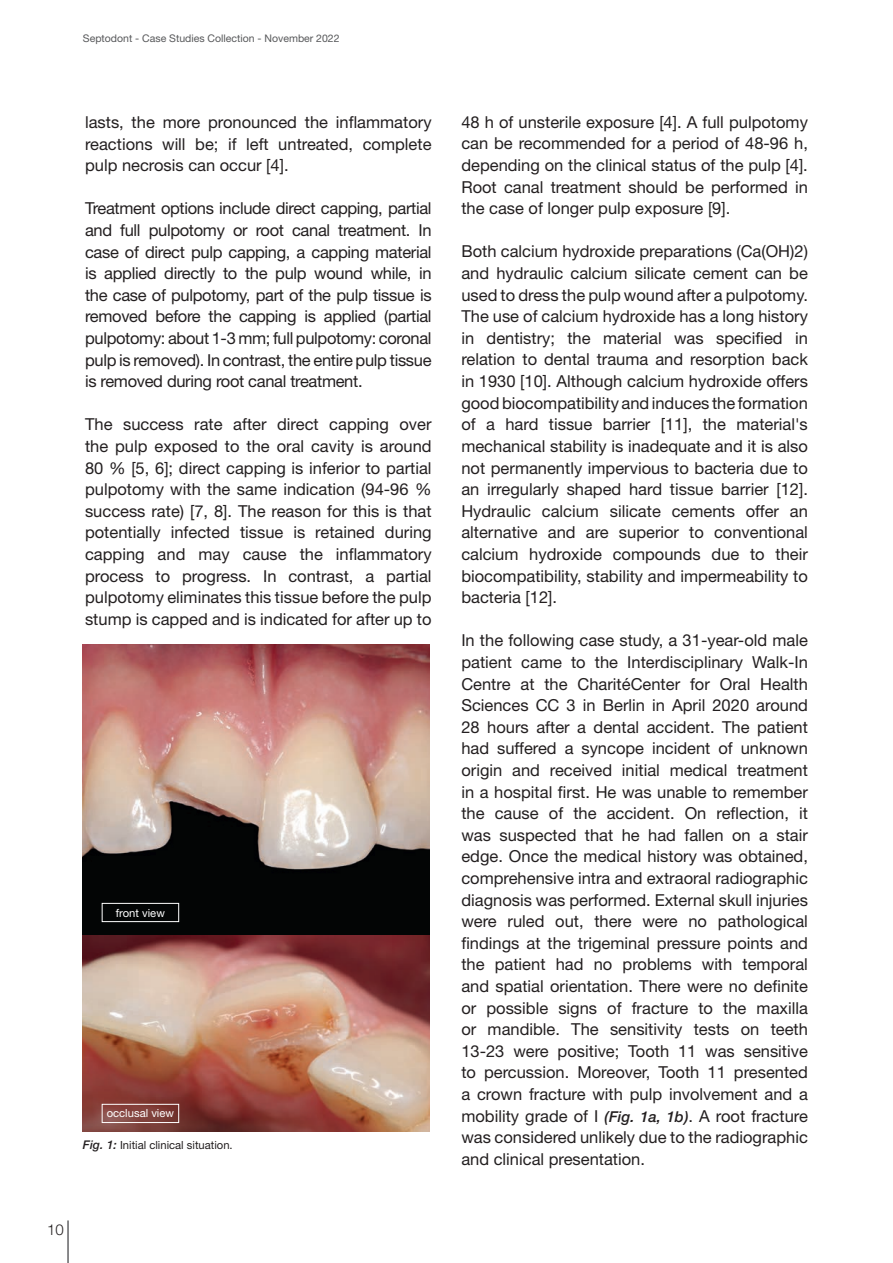
<style>
.page{position:relative;width:893px;height:1263px;background:#fff}
.page>*{position:absolute;margin:0;border:0;box-sizing:border-box;transform-origin:0 0}
.t1{font:16.5px/21.6px "Helvetica Neue LT Std";color:#231f20;text-align:justify}
.t2{font:300 15px "Helvetica Neue LT Std";color:#231f20}
.t3{font:11.25px "Helvetica Neue LT Std";color:#231f20}
.t4{font:11.25px "Helvetica Neue LT Std";color:#fff}
.t5{font:10.5px "Helvetica Neue LT Std";color:#57585a}
.s1{font-weight:500;font-style:italic;font-size:12px}
.s2{font-weight:500;font-style:italic;font-size:15px}
</style>
<div class="page">
<hr style="left:67px;top:1220px;width:2px;height:43px;background:#636366">
<img style="left:83px;top:644px;width:346px;height:291px">
<img style="left:83px;top:935px;width:346px;height:196px">
<div style="left:102px;top:903px;width:77px;height:19px;border:1px solid #fff"></div>
<div style="left:102px;top:1104px;width:77px;height:19px;border:1px solid #fff"></div>
<p class="t5" style="left:83px;top:32px;width:258px">Septodont - Case Studies Collection - November 2022</p>
<p class="t1" style="left:85px;top:111px;width:348px">lasts, the more pronounced the inflammatory reactions will be; if left untreated, complete pulp necrosis can occur [4].</p>
<p class="t1" style="left:85px;top:197px;width:348px">Treatment options include direct capping, partial and full pulpotomy or root canal treatment. In case of direct pulp capping, a capping material is applied directly to the pulp wound while, in the case of pulpotomy, part of the pulp tissue is removed before the capping is applied (partial pulpotomy: about 1-3 mm; full pulpotomy: coronal pulp is removed). In contrast, the entire pulp tissue is removed during root canal treatment.</p>
<p class="t1" style="left:85px;top:413px;width:348px">The success rate after direct capping over the pulp exposed to the oral cavity is around 80 % [5, 6]; direct capping is inferior to partial pulpotomy with the same indication (94-96 % success rate) [7, 8]. The reason for this is that potentially infected tissue is retained during capping and may cause the inflammatory process to progress. In contrast, a partial pulpotomy eliminates this tissue before the pulp stump is capped and is indicated for after up to</p>
<p class="t4" style="left:116px;top:906px;width:50px">front view</p>
<p class="t4" style="left:107px;top:1107px;width:69px">occlusal view</p>
<p class="t3" style="left:83px;top:1138px;width:151px"><span class="s1">Fig. 1:</span> Initial clinical situation.</p>
<p class="t2" style="left:47px;top:1221px;width:18px">10</p>
<p class="t1" style="left:461px;top:111px;width:348px">48 h of unsterile exposure [4]. A full pulpotomy can be recommended for a period of 48-96 h, depending on the clinical status of the pulp [4].<br>Root canal treatment should be performed in the case of longer pulp exposure [9].</p>
<p class="t1" style="left:461px;top:241px;width:348px">Both calcium hydroxide preparations (Ca(OH)2) and hydraulic calcium silicate cement can be used to dress the pulp wound after a pulpotomy.<br>The use of calcium hydroxide has a long history in dentistry; the material was specified in relation to dental trauma and resorption back in 1930 [10]. Although calcium hydroxide offers good biocompatibility and induces the formation of a hard tissue barrier [11], the material's mechanical stability is inadequate and it is also not permanently impervious to bacteria due to an irregularly shaped hard tissue barrier [12].<br>Hydraulic calcium silicate cements offer an alternative and are superior to conventional calcium hydroxide compounds due to their biocompatibility, stability and impermeability to bacteria [12].</p>
<p class="t1" style="left:461px;top:629px;width:348px">In the following case study, a 31-year-old male patient came to the Interdisciplinary Walk-In Centre at the CharitéCenter for Oral Health Sciences CC 3 in Berlin in April 2020 around 28 hours after a dental accident. The patient had suffered a syncope incident of unknown origin and received initial medical treatment in a hospital first. He was unable to remember the cause of the accident. On reflection, it was suspected that he had fallen on a stair edge. Once the medical history was obtained, comprehensive intra and extraoral radiographic diagnosis was performed. External skull injuries were ruled out, there were no pathological findings at the trigeminal pressure points and the patient had no problems with temporal and spatial orientation. There were no definite or possible signs of fracture to the maxilla or mandible. The sensitivity tests on teeth 13-23 were positive; Tooth 11 was sensitive to percussion. Moreover, Tooth 11 presented a crown fracture with pulp involvement and a mobility grade of I <span class="s2">(Fig. 1a, 1b)</span>. A root fracture was considered unlikely due to the radiographic and clinical presentation.</p>
</div>
